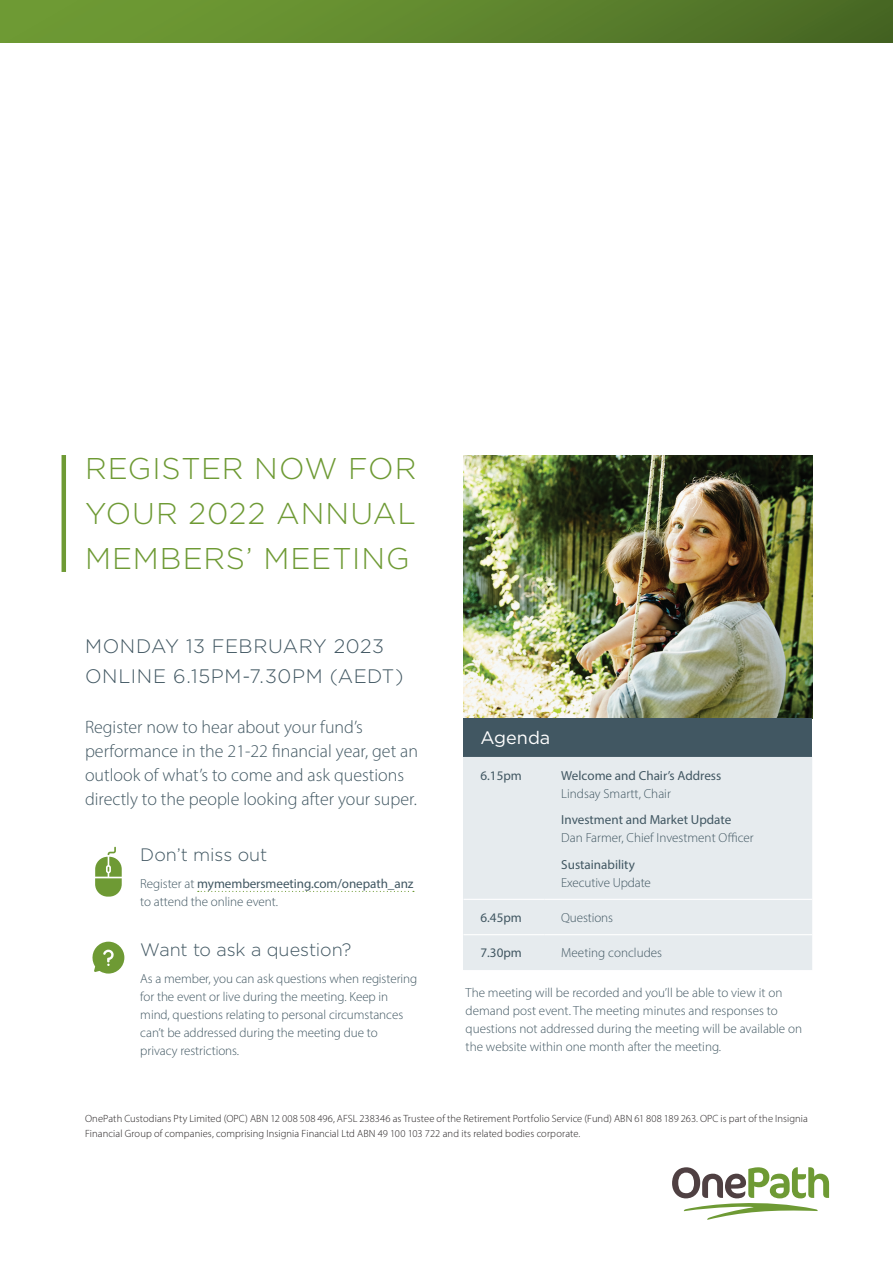
<style>
.page{position:relative;width:893px;height:1263px;background:#fff}
.page>*{position:absolute;margin:0;border:0;box-sizing:border-box;transform-origin:0 0}
.Head_01_Caps_18pt{font:300 30px/45px "Gotham";letter-spacing:.025em;color:#6e9a34;text-align:justify}
.Head_01_Caps_12pt{font:300 19.5px/30px "Gotham";letter-spacing:.025em;color:#415762}
.Body_Copy{font:300 18px/24px "Myriad Pro";color:#415762}
.Head_02{font:300 18px "Gotham";letter-spacing:-.005em;color:#415762}
.Head_02-2{font:18px "Gotham";color:#fff}
.Body_Copy-2{font:300 13.2px/18px "Myriad Pro";letter-spacing:-.005em;color:#415762}
.Body_Copy-3{font:13.2px/18px "Myriad Pro";color:#415762}
._00_Disclaimer{font:300 10.5px/15px "Myriad Pro";letter-spacing:.005em;color:#231f20}
.s1{font-weight:400}
.s2{font-weight:300}
</style>
<div class="page">
<svg style="left:95px;top:847px;width:27px;height:50px"></svg>
<svg style="left:198px;top:891px;width:216px;height:1px"></svg>
<svg style="left:92px;top:942px;width:32px;height:31px"></svg>
<svg style="left:672px;top:1167px;width:157px;height:53px"></svg>
<img style="left:463px;top:455px;width:349px;height:264px">
<div style="left:463px;top:719px;width:349px;height:38px;background:#415762"></div>
<div style="left:463px;top:757px;width:349px;height:213px;background:#e6ebee"></div>
<div style="left:463px;top:900px;width:349px;height:34px;background:#e6ebee"></div>
<hr style="left:463px;top:899px;width:81px;height:1px;background:#fff">
<hr style="left:544px;top:899px;width:268px;height:1px;background:#fff">
<hr style="left:463px;top:934px;width:81px;height:1px;background:#fff">
<hr style="left:544px;top:934px;width:268px;height:1px;background:#fff">
<hr style="left:62px;top:455px;width:4px;height:117px;background:#6e9a34">
<div style="left:0;top:0;width:893px;height:43px;background:linear-gradient(to right,#73a136,#496925)"></div>
<p class="Head_01_Caps_18pt" style="left:85px;top:445px;width:333px">REGISTER NOW FOR YOUR 2022 ANNUAL MEMBERS’ MEETING</p>
<p class="Head_01_Caps_12pt" style="left:85px;top:631px;width:320px">MONDAY 13 FEBRUARY 2023<br>ONLINE 6.15PM-7.30PM (AEDT)</p>
<p class="Body_Copy" style="left:85px;top:715px;width:334px">Register now to hear about your fund’s performance in the 21-22 financial year, get an outlook of what’s to come and ask questions directly to the people looking after your super.</p>
<p class="Head_02" style="left:140px;top:843px;width:128px">Don’t miss out</p>
<p class="Body_Copy-2" style="left:140px;top:874px;width:275px">Register at <span class="s1">mymembersmeeting.com/onepath_anz </span>to attend the online event.</p>
<p class="Head_02" style="left:140px;top:938px;width:213px">Want to ask a question?</p>
<p class="Body_Copy-2" style="left:140px;top:969px;width:279px">As a member, you can ask questions when registering for the event or live during the meeting. Keep in mind, questions relating to personal circumstances can’t be addressed during the meeting due to privacy restrictions.</p>
<p class="Head_02-2" style="left:480px;top:726px;width:71px">Agenda</p>
<p class="Body_Copy-3" style="left:480px;top:766px;width:43px">6.15pm</p>
<p class="Body_Copy-3" style="left:561px;top:766px;width:161px">Welcome and Chair’s Address<br><span class="s2">Lindsay Smartt, Chair</span></p>
<p class="Body_Copy-3" style="left:561px;top:810px;width:171px">Investment and Market Update</p>
<p class="Body_Copy-2" style="left:561px;top:828px;width:194px">Dan Farmer, Chief Investment Officer</p>
<p class="Body_Copy-3" style="left:561px;top:855px;width:75px">Sustainability</p>
<p class="Body_Copy-2" style="left:561px;top:873px;width:91px">Executive Update</p>
<p class="Body_Copy-3" style="left:480px;top:908px;width:43px">6.45pm</p>
<p class="Body_Copy-2" style="left:561px;top:908px;width:53px">Questions</p>
<p class="Body_Copy-3" style="left:480px;top:944px;width:43px">7.30pm</p>
<p class="Body_Copy-2" style="left:561px;top:944px;width:102px">Meeting concludes</p>
<p class="Body_Copy-2" style="left:466px;top:983px;width:338px">The meeting will be recorded and you’ll be able to view it on demand post event. The meeting minutes and responses to questions not addressed during the meeting will be available on the website within one month after the meeting.</p>
<p class="_00_Disclaimer" style="left:85px;top:1111px;width:724px">OnePath Custodians Pty Limited (OPC) ABN 12 008 508 496, AFSL 238346 as Trustee of the Retirement Portfolio Service (Fund) ABN 61 808 189 263. OPC is part of the Insignia<br>Financial Group of companies, comprising Insignia Financial Ltd ABN 49 100 103 722 and its related bodies corporate.</p>
</div>
